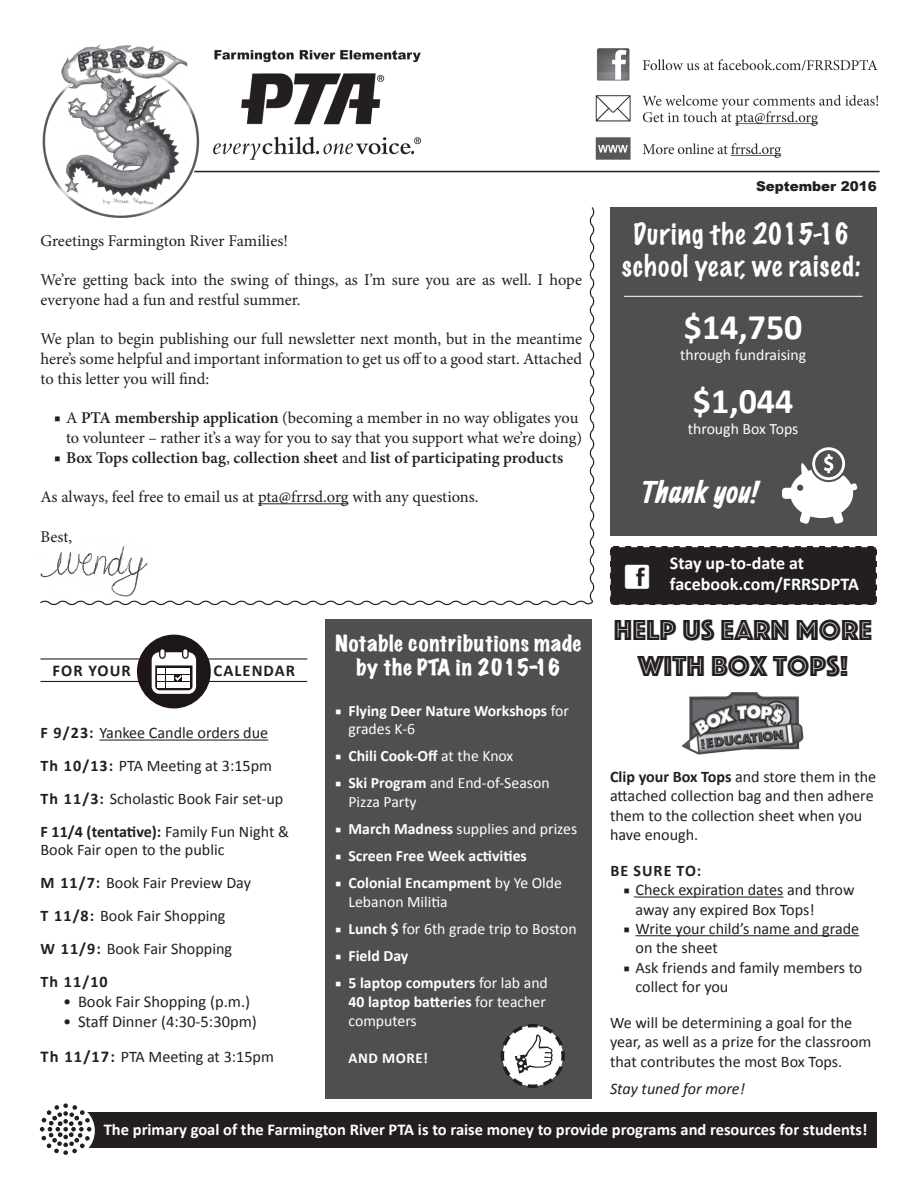
<style>
.page{position:relative;width:918px;height:1188px;background:#fff}
.page>*{position:absolute;margin:0;border:0;box-sizing:border-box;transform-origin:0 0}
.t1{font:75.75px "Dingbests";color:#231f20}
.t2{font:700 36px "Calibri";color:#fff}
.t3{font:700 33px "Ranga";color:#fff}
.t4{font:30px/36px "Phosphate Inline";color:#231f20;text-align:center}
.t5{font:100 27px/32.4px "Marker Felt";letter-spacing:.04em;color:#fff;text-align:center}
.t6{font:expanded 20.25px/24.3px "Marker Felt";letter-spacing:.035em;color:#fff;text-align:center}
.t7{font:700 18px/21.6px "Calibri";color:#fff}
.t8{font:700 16.5px "Calibri";color:#fff}
.t9{font:16.5px "Calibri";color:#231f20}
.t10{font:700 16.5px "Calibri";letter-spacing:.065em;color:#231f20}
.t11{font:16.35px/19.6px "Minion Pro";letter-spacing:-.005em;color:#231f20}
.t12{font:600 16.35px "Minion Pro";color:#231f20}
.t13{font:16.2px/19.4px "Calibri";color:#231f20}
.t14{font:italic 16.2px "Calibri";color:#231f20}
.t15{font:700 16.2px "Calibri";letter-spacing:.065em;color:#231f20}
.t16{font:15.75px/18.9px "Calibri";color:#fff}
.t17{font:700 15.75px/18.9px "Calibri";color:#fff}
.t18{font:700 15px "Calibri";letter-spacing:.04em;color:#fff}
.t19{font:900 13.5px "Arial";color:#231f20}
.s1{font-weight:600}
.s2{font-weight:400}
.s3{font-weight:700}
.s4{font-weight:700;font-size:16.5px}
.s5{font-family:"Minion Pro";font-weight:400;font-size:16.2px}
.s6{font-family:"Minion Pro";font-weight:400}
.s7{font-family:"Minion Pro"}
</style>
<div class="page">
<div style="left:86px;top:1112px;width:791px;height:36px;background:#231f20"></div>
<div style="left:41px;top:1104px;width:54px;height:54px;background:#fff;border-radius:50%"></div>
<img style="left:42px;top:44px;width:838px;height:162px">
<hr style="left:99px;top:740px;width:169px;height:1px;background:#231f20">
<hr style="left:40px;top:681px;width:267px;height:1px;background:#231f20">
<hr style="left:40px;top:658px;width:267px;height:2px;background:#231f20">
<div style="left:137px;top:635px;width:74px;height:73px;background:#1e1519;border-radius:50%"></div>
<svg style="left:152px;top:649px;width:44px;height:45px"></svg>
<div style="left:610px;top:207px;width:267px;height:329px;background:#4e4f50"></div>
<svg style="left:782px;top:447px;width:76px;height:77px"></svg>
<hr style="left:624px;top:296px;width:238px;height:1px;background:#fff">
<hr style="left:636px;top:897px;width:147px;height:1px;background:#231f20">
<hr style="left:636px;top:935px;width:223px;height:1px;background:#231f20">
<img style="left:682px;top:692px;width:122px;height:63px">
<svg style="left:40px;top:206px;width:555px;height:400px"></svg>
<div style="left:325px;top:620px;width:267px;height:479px;background:#4e4f50"></div>
<svg style="left:500px;top:1024px;width:65px;height:64px"></svg>
<div style="left:610px;top:546px;width:267px;height:59px;background:#231f20"></div>
<p class="t11" style="left:40px;top:231px;width:249px">Greetings Farmington River Families!</p>
<p class="t11" style="left:40px;top:270px;width:543px">We’re getting back into the swing of things, as I’m sure you are as well. I hope everyone had a fun and restful summer.</p>
<p class="t11" style="left:40px;top:330px;width:543px;text-align:justify">We plan to begin publishing our full newsletter next month, but in the meantime here’s some helpful and important information to get us off to a good start. Attached to this letter you will find:</p>
<p class="t11" style="left:54px;top:408px;width:530px;text-align:right">■ A <span class="s1">PTA membership application</span> (becoming a member in no way obligates you to volunteer – rather it’s a way for you to say that you support what we’re doing)</p>
<p class="t12" style="left:54px;top:446px;width:511px"><span class="s2">■</span> Box Tops collection bag<span class="s2">,</span> collection sheet <span class="s2">and</span> list of participating products</p>
<p class="t11" style="left:40px;top:487px;width:440px">As always, feel free to email us at pta@frrsd.org with any questions.</p>
<p class="t11" style="left:40px;top:527px;width:33px">Best,</p>
<p class="t10" style="left:53px;top:661px;width:80px">FOR YOUR</p>
<p class="t10" style="left:214px;top:661px;width:83px">CALENDAR</p>
<p class="t13" style="left:40px;top:716px;width:250px;line-height:33px"><span class="s3">F 9/23:</span> Yankee Candle orders due <span class="s3">Th 10/13:</span> PTA Meeting at 3:15pm <span class="s3">Th 11/3:</span> Scholastic Book Fair set-up <span class="s3">F 11/4 (tentative):</span> Family Fun Night &amp;</p>
<p class="t13" style="left:40px;top:833px;width:212px;line-height:33px">Book Fair open to the public<br><span class="s3">M 11/7:</span> Book Fair Preview Day<br><span class="s3">T 11/8:</span> Book Fair Shopping<br><span class="s3">W 11/9:</span> Book Fair Shopping<br><span class="s3">Th 11/10</span></p>
<p class="t9" style="left:63px;top:991px;width:189px">• Book Fair Shopping (p.m.)</p>
<p class="t9" style="left:63px;top:1011px;width:195px">• Staff Dinner (4:30-5:30pm)</p>
<p class="t13" style="left:40px;top:1046px;width:235px"><span class="s4">Th 11/17:</span> PTA Meeting at 3:15pm</p>
<p class="t6" style="left:336px;top:631px;width:248px">Notable contributions made by the PTA in 2015-16</p>
<p class="t17" style="left:349px;top:700px;width:222px;text-indent:-13px"><span class="s5">■</span> Flying Deer Nature Workshops <span class="s2">for grades K-6</span></p>
<p class="t17" style="left:335px;top:746px;width:180px"><span class="s6">■</span> Chili Cook-Off <span class="s2">at the Knox</span></p>
<p class="t16" style="left:349px;top:773px;width:203px;text-indent:-13px"><span class="s7">■</span> <span class="s3">Ski Program</span> and End-of-Season<br>Pizza Party</p>
<p class="t16" style="left:335px;top:819px;width:244px"><span class="s7">■</span> <span class="s3">March Madness</span> supplies and prizes</p>
<p class="t17" style="left:335px;top:846px;width:193px"><span class="s6">■</span> Screen Free Week activities</p>
<p class="t16" style="left:349px;top:873px;width:215px;text-indent:-13px"><span class="s7">■</span> <span class="s3">Colonial Encampment</span> by Ye Olde<br>Lebanon Militia</p>
<p class="t16" style="left:335px;top:919px;width:243px"><span class="s7">■</span> <span class="s3">Lunch $</span> for 6th grade trip to Boston</p>
<p class="t17" style="left:335px;top:946px;width:75px"><span class="s6">■</span> Field Day</p>
<p class="t17" style="left:349px;top:973px;width:201px;text-indent:-13px"><span class="s6">■</span> 5 laptop computers <span class="s2">for lab and<br></span>40 laptop batteries <span class="s2">for teacher computers</span></p>
<p class="t18" style="left:349px;top:1049px;width:81px">AND MORE!</p>
<p class="t19" style="left:756px;top:176px;width:122px">September 2016</p>
<h3 class="t5" style="left:622px;top:217px;width:241px">During the 2015-16 school year, we raised:</h3>
<h2 class="t2" style="left:684px;top:305px;width:120px">$14,750</h2>
<p class="t16" style="left:680px;top:345px;width:128px">through fundraising</p>
<h2 class="t2" style="left:693px;top:378px;width:102px">$1,044</h2>
<p class="t16" style="left:688px;top:418px;width:112px">through Box Tops</p>
<h3 class="t3" style="left:642px;top:470px;width:118px">Thank you!</h3>
<p class="t7" style="left:670px;top:551px;width:190px">Stay up-to-date at facebook.com/FRRSDPTA</p>
<h3 class="t4" style="left:614px;top:610px;width:260px">HELP US EARN MORE<br>WITH BOX TOPS!</h3>
<p class="t13" style="left:610px;top:766px;width:268px"><span class="s3">Clip your Box Tops</span> and store them in the attached collection bag and then adhere them to the collection sheet when you have enough.</p>
<p class="t15" style="left:610px;top:860px;width:92px">BE SURE TO:</p>
<p class="t13" style="left:636px;top:879px;width:221px;text-indent:-12px"><span class="s7">■</span> Check expiration dates and throw away any expired Box Tops!</p>
<p class="t13" style="left:636px;top:918px;width:225px;text-indent:-12px"><span class="s7">■</span> Write your child’s name and grade on the sheet</p>
<p class="t13" style="left:636px;top:957px;width:228px;text-indent:-12px"><span class="s7">■</span> Ask friends and family members to collect for you</p>
<p class="t13" style="left:610px;top:1012px;width:263px">We will be determining a goal for the year, as well as a prize for the classroom that contributes the most Box Tops.</p>
<p class="t14" style="left:610px;top:1078px;width:136px">Stay tuned for more!</p>
<h1 class="t1" style="left:33px;top:1089px;width:66px">}</h1>
<p class="t8" style="left:104px;top:1119px;width:765px">The primary goal of the Farmington River PTA is to raise money to provide programs and resources for students!</p>
</div>
